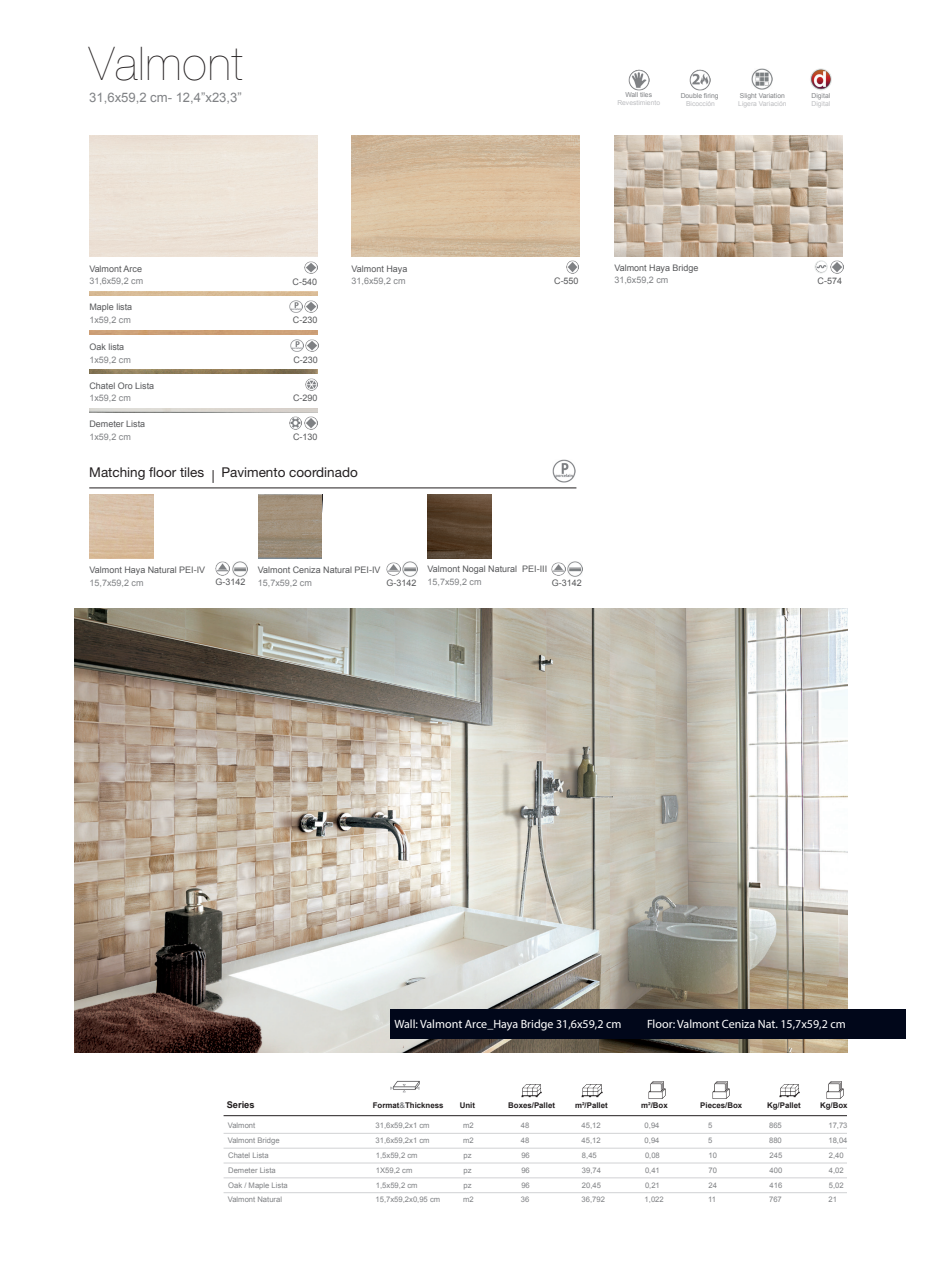
<style>
.page{position:relative;width:936px;height:1276px;background:#fff}
.page>*{position:absolute;margin:0;border:0;box-sizing:border-box;transform-origin:0 0}
.SERIE{font:200 46.5px "Helvetica Neue LT Pro";letter-spacing:.02em;color:#231f20}
.t1{font:13.5px "Helvetica Neue LT Std";color:#231f20}
.t2{font:13.05px "Arial";color:#808285}
.t3{font:12px "Myriad Pro";color:#fff}
.t4{font:700 9.3px "Arial";color:#231f20}
.t5{font:9px "Arial";color:#57585a}
.t6{font:9px "Arial";color:#808285}
.t7{font:700 7.8px "Arial";color:#231f20}
.t8{font:7.65px "Arial";color:#808285}
.t9{font:6.75px "Arial";color:#bcbdc0}
.t10{font:6.75px "Arial";color:#808285}
.s1{color:#808285}
</style>
<div class="page">
<img style="left:75px;top:608px;width:772px;height:445px">
<img style="left:352px;top:136px;width:227px;height:121px">
<img style="left:89px;top:292px;width:229px;height:4px">
<img style="left:89px;top:369px;width:228px;height:4px">
<svg style="left:305px;top:379px;width:12px;height:12px"></svg>
<img style="left:614px;top:136px;width:228px;height:121px">
<div style="left:814px;top:261px;width:13px;height:12px;border:1px solid #e6e9e8;border-radius:50%"></div>
<img style="left:89px;top:330px;width:229px;height:4px">
<hr style="left:223px;top:1115px;width:623px;height:1px;background:#231f20">
<hr style="left:223px;top:1133px;width:623px;height:1px;background:#d1d2d4">
<hr style="left:223px;top:1162px;width:623px;height:1px;background:#d1d2d4">
<hr style="left:223px;top:1148px;width:623px;height:1px;background:#d1d2d4">
<hr style="left:223px;top:1177px;width:623px;height:1px;background:#d1d2d4">
<hr style="left:223px;top:1192px;width:623px;height:1px;background:#d1d2d4">
<img style="left:648px;top:1081px;width:18px;height:18px">
<img style="left:712px;top:1081px;width:18px;height:18px">
<img style="left:826px;top:1081px;width:18px;height:18px">
<img style="left:521px;top:1084px;width:21px;height:13px">
<img style="left:581px;top:1084px;width:22px;height:13px">
<img style="left:779px;top:1084px;width:21px;height:13px">
<img style="left:390px;top:1080px;width:30px;height:13px">
<svg style="left:305px;top:261px;width:12px;height:13px"></svg>
<svg style="left:566px;top:260px;width:13px;height:13px"></svg>
<svg style="left:289px;top:417px;width:28px;height:12px"></svg>
<svg style="left:815px;top:260px;width:28px;height:13px"></svg>
<svg style="left:289px;top:300px;width:28px;height:13px"></svg>
<svg style="left:290px;top:339px;width:28px;height:13px"></svg>
<img style="left:89px;top:494px;width:64px;height:64px">
<img style="left:216px;top:562px;width:14px;height:13px">
<img style="left:232px;top:561px;width:15px;height:15px">
<img style="left:386px;top:562px;width:14px;height:14px">
<img style="left:403px;top:562px;width:14px;height:14px">
<img style="left:258px;top:494px;width:64px;height:64px">
<img style="left:551px;top:562px;width:14px;height:14px">
<img style="left:568px;top:561px;width:14px;height:15px">
<img style="left:427px;top:494px;width:64px;height:64px">
<img style="left:552px;top:460px;width:23px;height:23px">
<hr style="left:89px;top:488px;width:487px;height:1px;background:#231f20">
<svg style="left:213px;top:470px;width:1px;height:13px"></svg>
<div style="left:390px;top:1009px;width:516px;height:29px;background:#01071a"></div>
<img style="left:689px;top:70px;width:21px;height:21px">
<img style="left:628px;top:69px;width:21px;height:21px">
<img style="left:810px;top:69px;width:21px;height:21px;border-radius:11px">
<div style="left:810px;top:69px;width:21px;height:21px;border:1px solid #e6e9e8;border-radius:50%"></div>
<img style="left:751px;top:69px;width:21px;height:21px">
<p class="SERIE" style="left:89px;top:36px;width:155px">Valmont</p>
<p class="t2" style="left:89px;top:89px;width:154px">31,6x59,2 cm- 12,4”x23,3”</p>
<p class="t10" style="left:625px;top:91px;width:28px">Wall tiles</p>
<p class="t9" style="left:617px;top:99px;width:44px">Revestimiento</p>
<p class="t10" style="left:680px;top:91px;width:39px">Double firing</p>
<p class="t9" style="left:686px;top:99px;width:30px">Bicocción</p>
<p class="t10" style="left:739px;top:91px;width:46px">Slight Variation</p>
<p class="t9" style="left:738px;top:99px;width:50px">Ligera Variación</p>
<p class="t10" style="left:811px;top:91px;width:20px">Digital</p>
<p class="t9" style="left:811px;top:99px;width:20px">Digital</p>
<p class="t5" style="left:89px;top:262px;width:54px">Valmont Arce</p>
<p class="t6" style="left:89px;top:275px;width:55px">31,6x59,2 cm</p>
<p class="t5" style="left:292px;top:275px;width:26px">C-540</p>
<p class="t5" style="left:89px;top:301px;width:44px">Maple lista</p>
<p class="t6" style="left:89px;top:314px;width:43px">1x59,2 cm</p>
<p class="t5" style="left:293px;top:314px;width:26px">C-230</p>
<p class="t5" style="left:89px;top:341px;width:36px">Oak lista</p>
<p class="t6" style="left:89px;top:353px;width:43px">1x59,2 cm</p>
<p class="t5" style="left:293px;top:353px;width:26px">C-230</p>
<p class="t5" style="left:89px;top:379px;width:66px">Chatel Oro Lista</p>
<p class="t6" style="left:89px;top:392px;width:43px">1x59,2 cm</p>
<p class="t5" style="left:293px;top:392px;width:26px">C-290</p>
<p class="t5" style="left:89px;top:418px;width:57px">Demeter Lista</p>
<p class="t6" style="left:89px;top:430px;width:43px">1x59,2 cm</p>
<p class="t5" style="left:293px;top:430px;width:26px">C-130</p>
<p class="t5" style="left:351px;top:262px;width:57px">Valmont Haya</p>
<p class="t6" style="left:351px;top:275px;width:55px">31,6x59,2 cm</p>
<p class="t5" style="left:554px;top:275px;width:26px">C-550</p>
<p class="t1" style="left:89px;top:464px;width:117px">Matching floor tiles</p>
<p class="t1" style="left:221px;top:464px;width:138px">Pavimento coordinado</p>
<p class="t5" style="left:614px;top:261px;width:86px">Valmont Haya Bridge</p>
<p class="t6" style="left:614px;top:274px;width:55px">31,6x59,2 cm</p>
<p class="t5" style="left:817px;top:274px;width:26px">C-574</p>
<p class="t5" style="left:90px;top:564px;width:117px">Valmont Haya Natural PEI-IV</p>
<p class="t6" style="left:90px;top:577px;width:55px">15,7x59,2 cm</p>
<p class="t5" style="left:215px;top:576px;width:31px">G-3142</p>
<p class="t5" style="left:258px;top:564px;width:124px">Valmont Ceniza Natural PEI-IV</p>
<p class="t6" style="left:258px;top:576px;width:55px">15,7x59,2 cm</p>
<p class="t5" style="left:386px;top:577px;width:31px">G-3142</p>
<p class="t5" style="left:427px;top:563px;width:121px">Valmont Nogal Natural PEI-III</p>
<p class="t6" style="left:427px;top:576px;width:55px">15,7x59,2 cm</p>
<p class="t5" style="left:551px;top:576px;width:31px">G-3142</p>
<p class="t3" style="left:394px;top:1017px;width:229px">Wall: Valmont Arce_Haya Bridge 31,6x59,2 cm</p>
<p class="t3" style="left:647px;top:1017px;width:200px">Floor: Valmont Ceniza Nat. 15,7x59,2 cm</p>
<p class="t4" style="left:227px;top:1098px;width:29px">Series</p>
<p class="t7" style="left:373px;top:1099px;width:72px">Format<span class="s1">&amp;</span>Thickness</p>
<p class="t7" style="left:459px;top:1099px;width:17px">Unit</p>
<p class="t7" style="left:508px;top:1099px;width:48px">Boxes/Pallet</p>
<p class="t7" style="left:575px;top:1099px;width:34px">m²/Pallet</p>
<p class="t7" style="left:641px;top:1099px;width:28px">m²/Box</p>
<p class="t7" style="left:700px;top:1099px;width:43px">Pieces/Box</p>
<p class="t7" style="left:767px;top:1099px;width:35px">Kg/Pallet</p>
<p class="t7" style="left:820px;top:1099px;width:29px">Kg/Box</p>
<p class="t8" style="left:228px;top:1120px;width:29px">Valmont</p>
<p class="t8" style="left:375px;top:1120px;width:56px">31,6x59,2x1 cm</p>
<p class="t8" style="left:463px;top:1120px;width:12px">m2</p>
<p class="t8" style="left:521px;top:1120px;width:10px">48</p>
<p class="t8" style="left:581px;top:1120px;width:21px">45,12</p>
<p class="t8" style="left:644px;top:1120px;width:16px">0,94</p>
<p class="t8" style="left:708px;top:1120px;width:6px">5</p>
<p class="t8" style="left:769px;top:1120px;width:14px">865</p>
<p class="t8" style="left:828px;top:1120px;width:21px">17,73</p>
<p class="t8" style="left:228px;top:1135px;width:53px">Valmont Bridge</p>
<p class="t8" style="left:375px;top:1135px;width:56px">31,6x59,2x1 cm</p>
<p class="t8" style="left:463px;top:1135px;width:12px">m2</p>
<p class="t8" style="left:521px;top:1135px;width:10px">48</p>
<p class="t8" style="left:581px;top:1135px;width:21px">45,12</p>
<p class="t8" style="left:644px;top:1135px;width:16px">0,94</p>
<p class="t8" style="left:708px;top:1135px;width:6px">5</p>
<p class="t8" style="left:769px;top:1135px;width:14px">880</p>
<p class="t8" style="left:828px;top:1135px;width:21px">18,04</p>
<p class="t8" style="left:228px;top:1150px;width:42px">Chatel Lista</p>
<p class="t8" style="left:376px;top:1150px;width:43px">1,5x59,2 cm</p>
<p class="t8" style="left:463px;top:1150px;width:10px">pz</p>
<p class="t8" style="left:521px;top:1150px;width:10px">96</p>
<p class="t8" style="left:582px;top:1150px;width:16px">8,45</p>
<p class="t8" style="left:645px;top:1150px;width:16px">0,08</p>
<p class="t8" style="left:708px;top:1150px;width:10px">10</p>
<p class="t8" style="left:769px;top:1150px;width:14px">245</p>
<p class="t8" style="left:828px;top:1150px;width:16px">2,40</p>
<p class="t8" style="left:228px;top:1165px;width:49px">Demeter Lista</p>
<p class="t8" style="left:376px;top:1165px;width:38px">1X59,2 cm</p>
<p class="t8" style="left:463px;top:1165px;width:10px">pz</p>
<p class="t8" style="left:521px;top:1165px;width:10px">96</p>
<p class="t8" style="left:582px;top:1165px;width:21px">39,74</p>
<p class="t8" style="left:645px;top:1165px;width:16px">0,41</p>
<p class="t8" style="left:708px;top:1165px;width:10px">70</p>
<p class="t8" style="left:769px;top:1165px;width:14px">400</p>
<p class="t8" style="left:828px;top:1165px;width:16px">4,02</p>
<p class="t8" style="left:228px;top:1180px;width:61px">Oak / Maple Lista</p>
<p class="t8" style="left:376px;top:1180px;width:43px">1,5x59,2 cm</p>
<p class="t8" style="left:463px;top:1180px;width:10px">pz</p>
<p class="t8" style="left:521px;top:1180px;width:10px">96</p>
<p class="t8" style="left:582px;top:1180px;width:21px">20,45</p>
<p class="t8" style="left:645px;top:1180px;width:16px">0,21</p>
<p class="t8" style="left:708px;top:1180px;width:10px">24</p>
<p class="t8" style="left:769px;top:1180px;width:14px">416</p>
<p class="t8" style="left:828px;top:1180px;width:16px">5,02</p>
<p class="t8" style="left:228px;top:1194px;width:56px">Valmont Natural</p>
<p class="t8" style="left:375px;top:1194px;width:66px">15,7x59,2x0,95 cm</p>
<p class="t8" style="left:463px;top:1194px;width:12px">m2</p>
<p class="t8" style="left:521px;top:1194px;width:10px">36</p>
<p class="t8" style="left:581px;top:1194px;width:25px">36,792</p>
<p class="t8" style="left:644px;top:1194px;width:21px">1,022</p>
<p class="t8" style="left:708px;top:1194px;width:9px">11</p>
<p class="t8" style="left:769px;top:1194px;width:14px">767</p>
<p class="t8" style="left:828px;top:1194px;width:10px">21</p>
</div>
